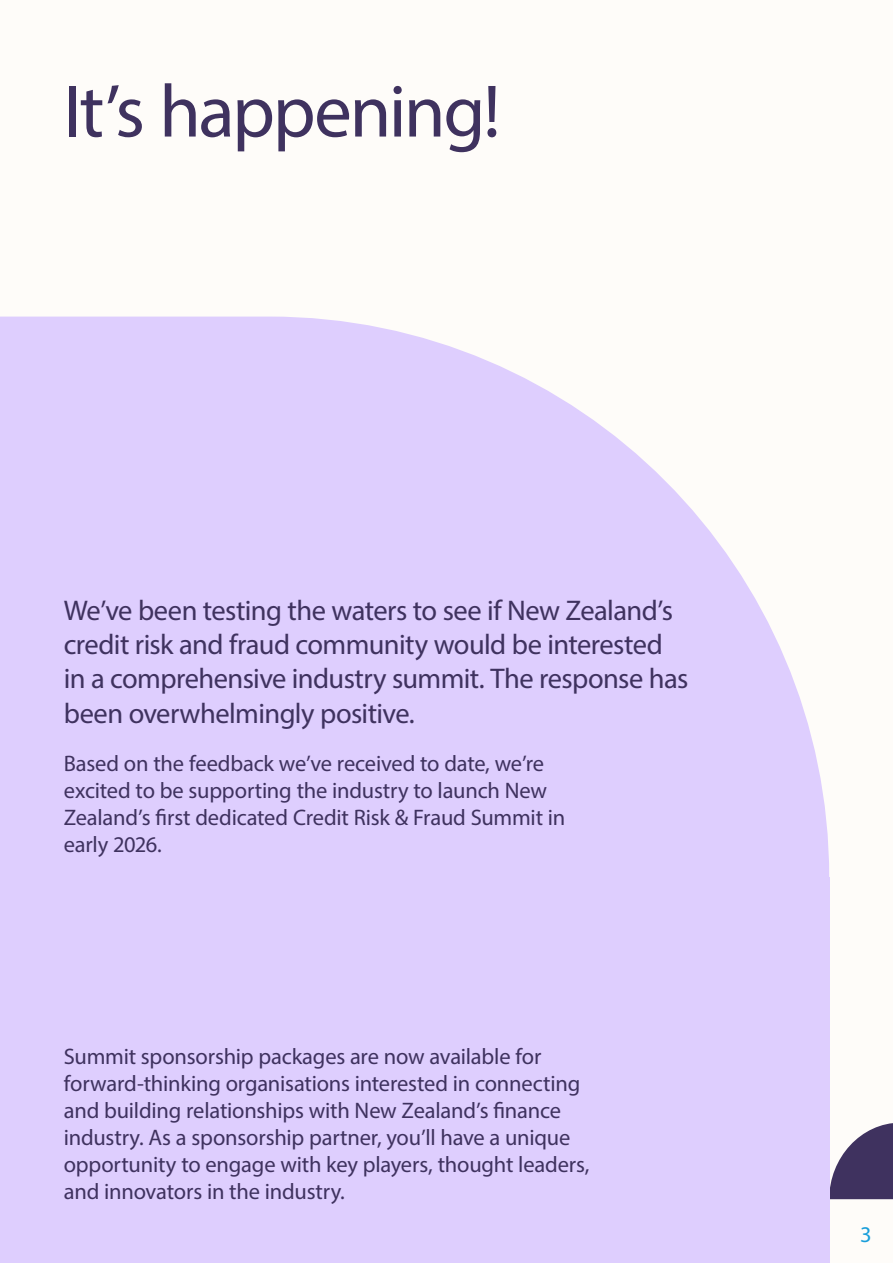
<style>
.page{position:relative;width:893px;height:1263px;background:#fefcf9}
.page>*{position:absolute;margin:0;border:0;box-sizing:border-box;transform-origin:0 0}
.t1{font:75px "Myriad Pro";letter-spacing:-.03em;color:#3f325f}
.t2{font:28.5px/34.2px "Myriad Pro";letter-spacing:-.02em;color:#3f325f}
.t3{font:22.5px/27px "Myriad Pro";letter-spacing:-.01em;color:#3f325f}
.t4{font:22.5px "Myriad Pro";color:#199eda}
</style>
<div class="page">
<svg style="left:829px;top:1123px;width:64px;height:140px"></svg>
<div style="left:0;top:878px;width:829px;height:385px;background:#decefe"></div>
<svg style="left:0;top:317px;width:829px;height:560px;background:#e2d4fd"></svg>
<p class="t1" style="left:64px;top:65px;width:438px">It’s happening!</p>
<p class="t2" style="left:64px;top:593px;width:626px">We’ve been testing the waters to see if New Zealand’s credit risk and fraud community would be interested in a comprehensive industry summit. The response has been overwhelmingly positive.</p>
<p class="t3" style="left:64px;top:749px;width:503px">Based on the feedback we’ve received to date, we’re excited to be supporting the industry to launch New Zealand’s first dedicated Credit Risk &amp; Fraud Summit in early 2026.</p>
<p class="t3" style="left:64px;top:1043px;width:527px">Summit sponsorship packages are now available for forward-thinking organisations interested in connecting and building relationships with New Zealand’s finance industry. As a sponsorship partner, you’ll have a unique opportunity to engage with key players, thought leaders, and innovators in the industry.</p>
<p class="t4" style="left:860px;top:1221px;width:13px">3</p>
</div>
